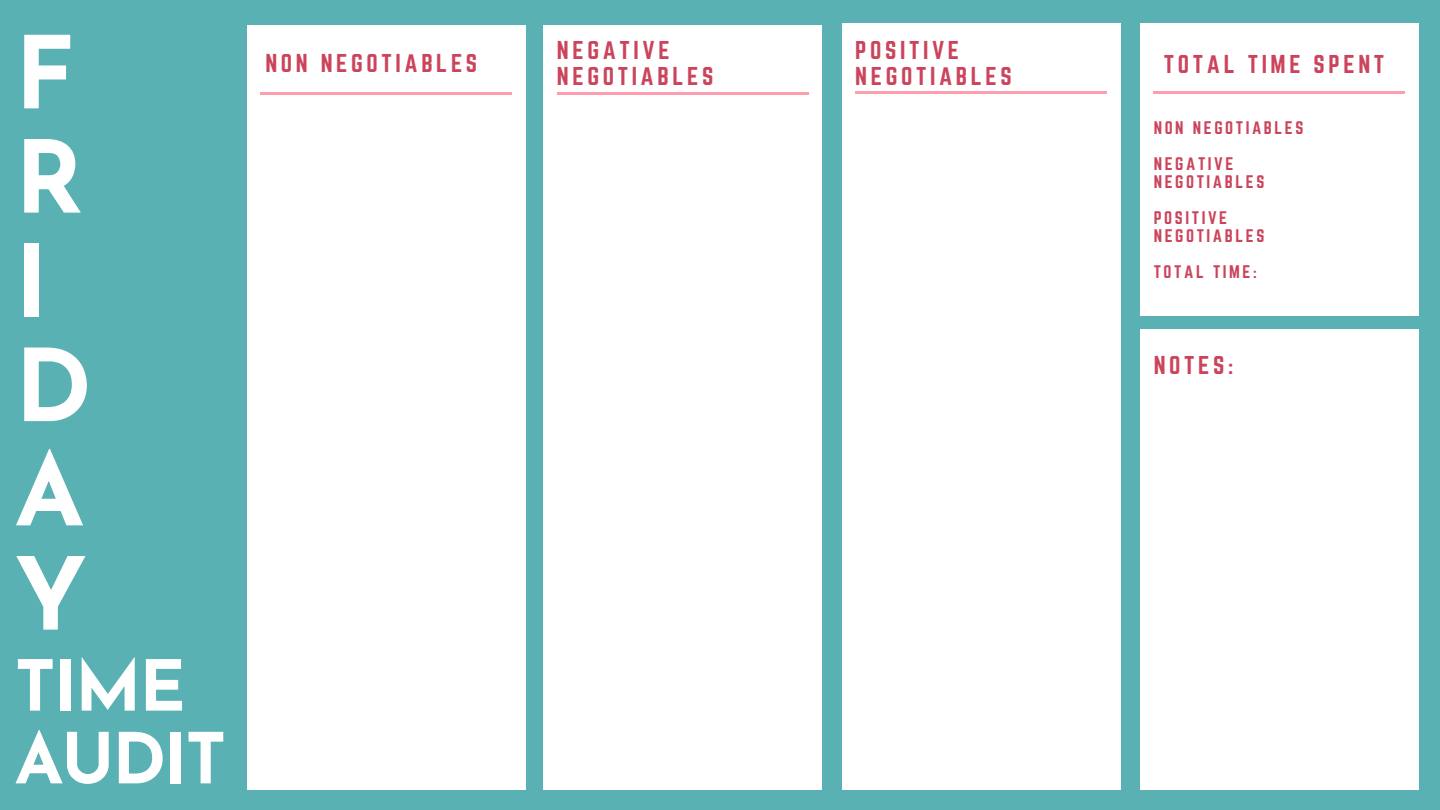
<style>
.page{position:relative;width:1440px;height:810px;background:#5ab1b4}
.page>*{position:absolute;margin:0;border:0;box-sizing:border-box;transform-origin:0 0}
.t1{font:700 100px/104.2px "Josefin Sans";color:#fff}
.t2{font:700 70px/72.8px "Josefin Sans";letter-spacing:-.03em;color:#fff}
.t3{font:22.6px/26.2px "Norwester";letter-spacing:.16em;color:#cb445b}
.t4{font:16px/18px "Norwester";letter-spacing:.16em;color:#cb445b}
</style>
<div class="page">
<div style="left:247px;top:25px;width:279px;height:765px;background:#fff"></div>
<hr style="left:261px;top:92px;width:251px;height:3px;background:#ff9cad">
<div style="left:543px;top:25px;width:279px;height:765px;background:#fff"></div>
<hr style="left:557px;top:92px;width:251px;height:3px;background:#ff9cad">
<div style="left:842px;top:24px;width:279px;height:766px;background:#fff"></div>
<hr style="left:855px;top:91px;width:252px;height:3px;background:#ff9cad">
<div style="left:1140px;top:24px;width:279px;height:292px;background:#fff"></div>
<hr style="left:1154px;top:91px;width:251px;height:3px;background:#ff9cad">
<div style="left:1140px;top:330px;width:279px;height:460px;background:#fff"></div>
<h1 class="t1" style="left:15px;top:31px;width:79px">F<br>R<br>I<br>D<br>A<br>Y</h1>
<h2 class="t2" style="left:15px;top:657px;width:213px">TIME<br>AUDIT</h2>
<p class="t3" style="left:265px;top:51px;width:213px">NON NEGOTIABLES</p>
<p class="t3" style="left:557px;top:38px;width:158px">NEGATIVE<br>NEGOTIABLES</p>
<p class="t3" style="left:855px;top:38px;width:158px">POSITIVE<br>NEGOTIABLES</p>
<p class="t3" style="left:1164px;top:52px;width:222px">TOTAL TIME SPENT</p>
<p class="t4" style="left:1154px;top:120px;width:151px">NON NEGOTIABLES</p>
<p class="t4" style="left:1154px;top:156px;width:112px">NEGATIVE<br>NEGOTIABLES</p>
<p class="t4" style="left:1154px;top:210px;width:112px">POSITIVE<br>NEGOTIABLES</p>
<p class="t4" style="left:1154px;top:264px;width:105px">TOTAL TIME:</p>
<p class="t3" style="left:1154px;top:353px;width:81px">NOTES:</p>
</div>
